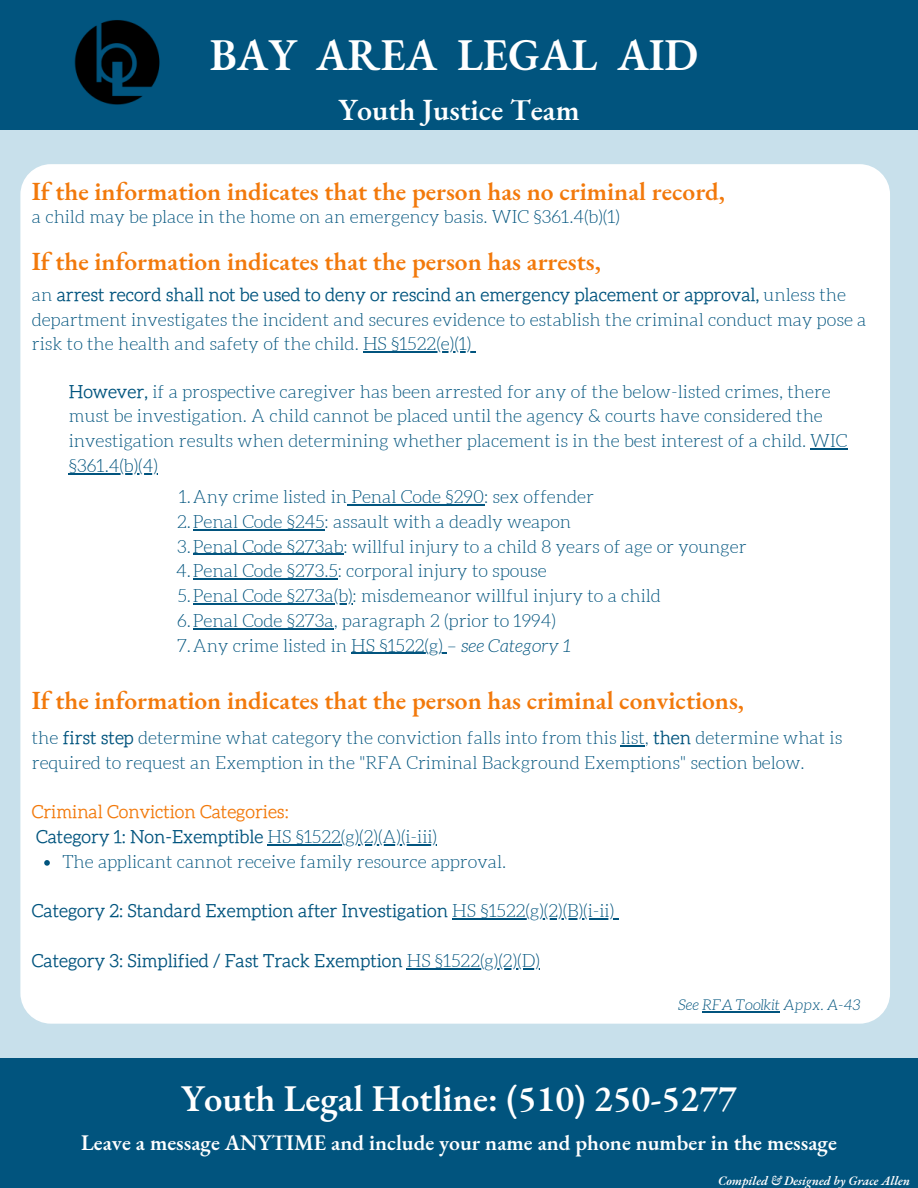
<style>
.page{position:relative;width:918px;height:1188px;background:#c8e0eb}
.page>*{position:absolute;margin:0;border:0;box-sizing:border-box;transform-origin:0 0}
.t1{font:600 44.25px "EB Garamond";color:#fff}
.t2{font:600 36.75px "EB Garamond";color:#fff}
.t3{font:600 30px "EB Garamond";color:#fff}
.t4{font:600 25.5px "EB Garamond";color:#f2790b}
.t5{font:600 21.75px "EB Garamond";color:#fff}
.t6{font:300 18px/24.8px "Aleo";color:#01547e}
.t7{font:18px "CA Generated";color:#01547e}
.t8{font:18px/24.8px "CA Generated";color:#f2790b}
.t9{font:italic 300 15px "Aleo";color:#01547e}
.t10{font:italic 600 12.6px "EB Garamond";color:#fff}
.s1{font-family:"Aleo";font-weight:300}
.s2{font-family:"CA Generated";font-weight:400}
.s3{font-style:italic}
.s4{color:#01547e}
.s5{font-family:"Aleo";font-weight:300;color:#01547e}
</style>
<div class="page">
<div style="left:0;top:0;width:918px;height:129px;background:#01547e"></div>
<div style="left:0;top:1058px;width:918px;height:130px;background:#01547e"></div>
<img style="left:74px;top:20px;width:86px;height:85px">
<div style="left:20px;top:164px;width:870px;height:860px;background:#fff;border-radius:30px"></div>
<hr style="left:363px;top:352px;width:108px;height:1px;background:#01547e">
<hr style="left:810px;top:448px;width:37px;height:1px;background:#01547e">
<hr style="left:69px;top:473px;width:89px;height:1px;background:#01547e">
<hr style="left:347px;top:504px;width:137px;height:1px;background:#01547e">
<hr style="left:193px;top:529px;width:132px;height:1px;background:#01547e">
<hr style="left:193px;top:554px;width:151px;height:1px;background:#01547e">
<hr style="left:193px;top:579px;width:145px;height:1px;background:#01547e">
<hr style="left:193px;top:603px;width:160px;height:1px;background:#01547e">
<hr style="left:193px;top:628px;width:141px;height:1px;background:#01547e">
<hr style="left:351px;top:653px;width:96px;height:1px;background:#01547e">
<svg style="left:44px;top:860px;width:6px;height:6px"></svg>
<svg style="left:621px;top:745px;width:24px;height:1px"></svg>
<hr style="left:268px;top:844px;width:169px;height:1px;background:#01547e">
<hr style="left:452px;top:919px;width:162px;height:1px;background:#01547e">
<hr style="left:407px;top:968px;width:133px;height:1px;background:#01547e">
<hr style="left:702px;top:1011px;width:78px;height:1px;background:#01547e">
<h1 class="t1" style="left:210px;top:26px;width:490px">BAY AREA LEGAL AID</h1>
<h3 class="t3" style="left:338px;top:91px;width:243px">Youth Justice Team</h3>
<h3 class="t4" style="left:32px;top:175px;width:695px">If the information indicates that the person has no criminal record,</h3>
<p class="t6" style="left:32px;top:204px;width:590px">a child may be place in the home on an emergency basis. WIC §361.4(b)(1)</p>
<h3 class="t4" style="left:32px;top:245px;width:570px">If the information indicates that the person has arrests,</h3>
<p class="t7" style="left:32px;top:285px;width:816px"><span class="s1">an</span> arrest record shall not be used to deny or rescind an emergency placement or approval, <span class="s1">unless the</span></p>
<p class="t6" style="left:32px;top:307px;width:836px">department investigates the incident and secures evidence to establish the criminal conduct may pose a risk to the health and safety of the child. HS §1522(e)(1)</p>
<p class="t6" style="left:69px;top:379px;width:780px"><span class="s2">However,</span> if a prospective caregiver has been arrested for any of the below-listed crimes, there must be investigation. A child cannot be placed until the agency &amp; courts have considered the investigation results when determining whether placement is in the best interest of a child. WIC §361.4(b)(4)</p>
<p class="t6" style="left:176px;top:484px;width:572px">1.Any crime listed in Penal Code §290: sex offender<br>2.Penal Code §245: assault with a deadly weapon<br>3.Penal Code §273ab: willful injury to a child 8 years of age or younger 4.Penal Code §273.5: corporal injury to spouse<br>5.Penal Code §273a(b): misdemeanor willful injury to a child<br>6.Penal Code §273a, paragraph 2 (prior to 1994)<br>7.Any crime listed in HS §1522(g) – <span class="s3">see Category 1</span></p>
<h3 class="t4" style="left:32px;top:684px;width:714px">If the information indicates that the person has criminal convictions,</h3>
<p class="t6" style="left:32px;top:725px;width:812px">the <span class="s2">first step</span> determine what category the conviction falls into from this list, <span class="s2">then</span> determine what is required to request an Exemption in the "RFA Criminal Background Exemptions" section below.</p>
<p class="t8" style="left:32px;top:800px;width:407px">Criminal Conviction Categories:<br><span class="s4">Category 1: Non-Exemptible</span> <span class="s5">HS §1522(g)(2)(A)(i-iii)</span></p>
<p class="t6" style="left:62px;top:849px;width:445px">The applicant cannot receive family resource approval.</p>
<p class="t7" style="left:32px;top:901px;width:584px">Category 2: Standard Exemption after Investigation <span class="s1">HS §1522(g)(2)(B)(i-ii)</span></p>
<p class="t7" style="left:32px;top:951px;width:510px">Category 3: Simplified / Fast Track Exemption <span class="s1">HS §1522(g)(2)(D)</span></p>
<p class="t9" style="left:678px;top:997px;width:184px">See RFA Toolkit Appx. A-43</p>
<h2 class="t2" style="left:181px;top:1074px;width:557px">Youth Legal Hotline: (510) 250-5277</h2>
<p class="t5" style="left:81px;top:1129px;width:757px">Leave a message ANYTIME and include your name and phone number in the message</p>
<p class="t10" style="left:718px;top:1173px;width:193px">Compiled &amp; Designed by Grace Allen</p>
</div>
